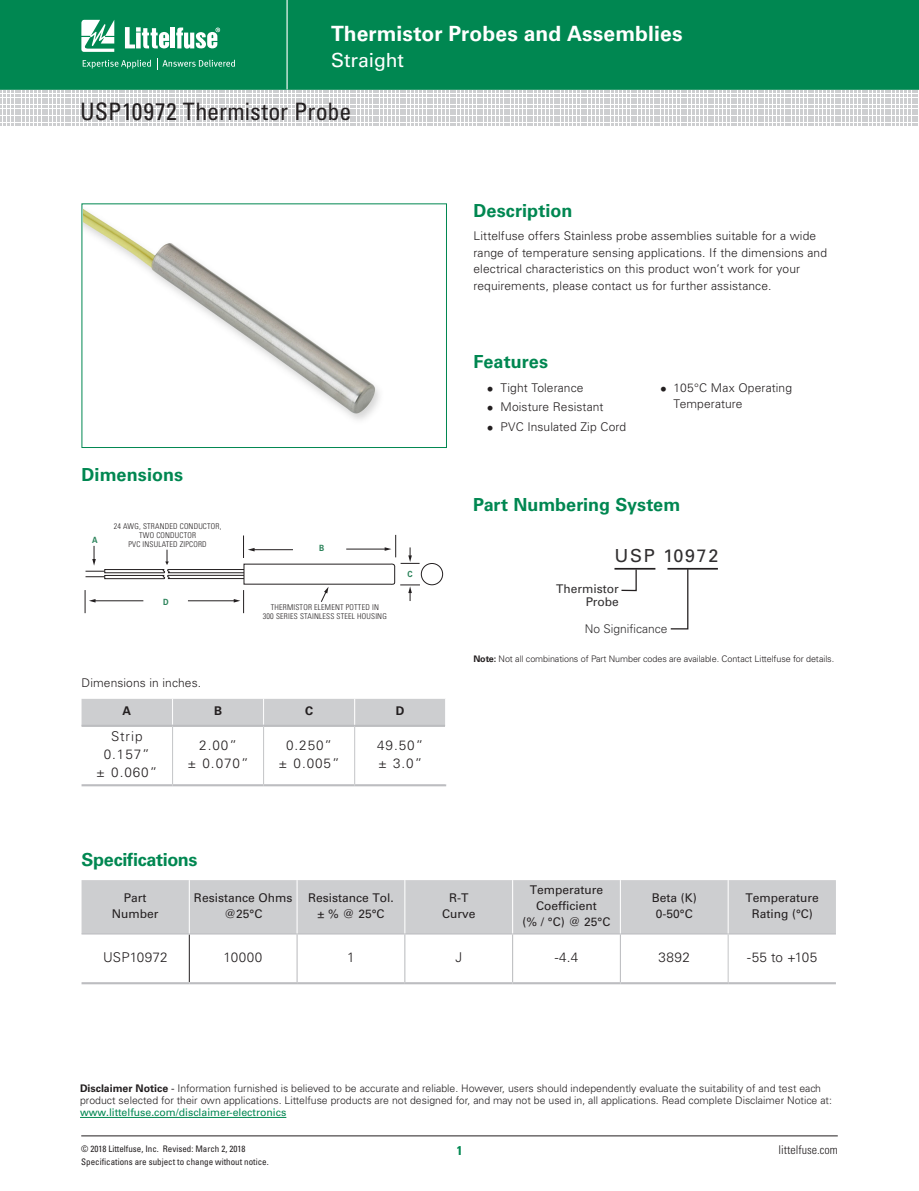
<style>
.page{position:relative;width:919px;height:1191px;background:#fff}
.page>*{position:absolute;margin:0;border:0;box-sizing:border-box;transform-origin:0 0}
.t1{font:condensed 24px "Univers LT Std";letter-spacing:.005em;color:#231f20}
.t2{font:700 21px "Univers LT Std";letter-spacing:.005em;color:#fff}
.t3{font:19.5px "Univers LT Std";letter-spacing:-.005em;color:#fff}
.t4{font:700 18px "Univers LT Std";color:#008751}
.t5{font:700 18px "Univers LT Std";letter-spacing:-.02em;color:#008751}
.t6{font:18px "Univers";letter-spacing:.09em;color:#312f30}
.t7{font:300 13.5px/18px "Univers LT Std";letter-spacing:.045em;color:#231f20;text-align:center}
.t8{font:300 13.5px/18px "Univers LT Std";letter-spacing:.07em;color:#231f20;text-align:center}
.t9{font:300 13.5px "Univers LT Std";letter-spacing:.01em;color:#231f20}
.t10{font:700 condensed 12.75px "Univers LT Std";color:#008751}
.t11{font:300 12px/16.5px "Univers LT Std";letter-spacing:.01em;color:#231f20}
.t12{font:12px/15.8px "Univers LT Std";color:#231f20;text-align:center}
.t13{font:12px/13.5px "Univers";color:#312f30;text-align:right}
.t14{font:300 condensed 12px "Univers LT Std";color:#231f20}
.t15{font:300 12px "Univers";color:#312f30}
.t16{font:700 12px "Univers LT Std";color:#231f20}
.t17{font:300 10.5px/12px "Univers LT Std";color:#231f20}
.t18{font:10.5px "Univers LT Std";color:#008751}
.t19{font:condensed 9px "Univers LT Std";color:#231f20}
.t20{font:300 9px "Univers";letter-spacing:-.01em;color:#231f20}
.t21{font:700 8.55px "Univers";color:#2b835a;scale:.9 1}
.t22{font:300 condensed 7.95px/9.1px "Univers";letter-spacing:.025em;color:#231f20;text-align:center}
.s1{font-family:"Univers";font-size:13.5px}
.s2{font-weight:700}
.s3{font-weight:400}
</style>
<div class="page">
<hr style="left:81px;top:1135px;width:756px;height:1px;background:#231f20">
<div style="left:0;top:0;width:918px;height:90px;background:#008751"></div>
<hr style="left:286px;top:0;width:1px;height:89px;background:#fff">
<svg style="left:81px;top:20px;width:33px;height:32px"></svg>
<div style="left:170px;top:28px;width:5px;height:20px;background:#fff"></div>
<svg style="left:176px;top:28px;width:44px;height:21px"></svg>
<svg style="left:125px;top:27px;width:44px;height:21px"></svg>
<svg style="left:83px;top:60px;width:68px;height:9px"></svg>
<svg style="left:157px;top:58px;width:78px;height:11px"></svg>
<svg style="left:0;top:91px;width:917px;height:35px"></svg>
<hr style="left:80px;top:1117px;width:206px;height:1px;background:#008751">
<img style="left:83px;top:208px;width:297px;height:212px">
<div style="left:81px;top:203px;width:366px;height:245px;border:1px solid #008751"></div>
<hr style="left:81px;top:784px;width:91px;height:2px;background:#bcbdc0">
<hr style="left:172px;top:784px;width:91px;height:2px;background:#bcbdc0">
<hr style="left:263px;top:784px;width:91px;height:2px;background:#bcbdc0">
<hr style="left:354px;top:784px;width:92px;height:2px;background:#bcbdc0">
<hr style="left:81px;top:725px;width:91px;height:2px;background:#bcbdc0">
<hr style="left:172px;top:725px;width:91px;height:2px;background:#bcbdc0">
<hr style="left:263px;top:725px;width:91px;height:2px;background:#bcbdc0">
<hr style="left:354px;top:725px;width:91px;height:2px;background:#bcbdc0">
<div style="left:81px;top:699px;width:364px;height:27px;background:#cdced0"></div>
<hr style="left:172px;top:727px;width:1px;height:57px;background:#c7c8ca">
<hr style="left:263px;top:727px;width:1px;height:57px;background:#c7c8ca">
<hr style="left:354px;top:727px;width:1px;height:57px;background:#c7c8ca">
<div style="left:421px;top:563px;width:22px;height:22px;border:1px solid #231f20;border-radius:50%"></div>
<svg style="left:85px;top:535px;width:335px;height:78px"></svg>
<div style="left:81px;top:880px;width:755px;height:54px;background:#cdced0"></div>
<hr style="left:189px;top:934px;width:1px;height:48px;background:#231f20">
<hr style="left:296px;top:934px;width:1px;height:48px;background:#bcbdc0">
<hr style="left:404px;top:934px;width:1px;height:48px;background:#bcbdc0">
<hr style="left:512px;top:934px;width:1px;height:48px;background:#bcbdc0">
<hr style="left:619px;top:934px;width:2px;height:48px;background:#bcbdc0">
<hr style="left:81px;top:933px;width:108px;height:1px;background:#bcbdc0">
<hr style="left:189px;top:933px;width:108px;height:1px;background:#bcbdc0">
<hr style="left:297px;top:933px;width:108px;height:1px;background:#bcbdc0">
<hr style="left:405px;top:933px;width:107px;height:1px;background:#bcbdc0">
<hr style="left:512px;top:933px;width:108px;height:1px;background:#bcbdc0">
<hr style="left:620px;top:933px;width:108px;height:1px;background:#bcbdc0">
<hr style="left:728px;top:933px;width:107px;height:1px;background:#bcbdc0">
<hr style="left:189px;top:880px;width:1px;height:53px;background:#fff">
<hr style="left:296px;top:880px;width:1px;height:53px;background:#fff">
<hr style="left:404px;top:880px;width:1px;height:53px;background:#fff">
<hr style="left:512px;top:880px;width:1px;height:53px;background:#fff">
<hr style="left:619px;top:880px;width:2px;height:53px;background:#fff">
<hr style="left:727px;top:880px;width:1px;height:53px;background:#fff">
<hr style="left:727px;top:934px;width:1px;height:48px;background:#c7c8ca">
<hr style="left:81px;top:982px;width:108px;height:2px;background:#bcbdc0">
<hr style="left:189px;top:982px;width:108px;height:2px;background:#bcbdc0">
<hr style="left:297px;top:982px;width:108px;height:2px;background:#bcbdc0">
<hr style="left:405px;top:982px;width:107px;height:2px;background:#bcbdc0">
<hr style="left:512px;top:982px;width:108px;height:2px;background:#bcbdc0">
<hr style="left:620px;top:982px;width:108px;height:2px;background:#bcbdc0">
<hr style="left:728px;top:982px;width:107px;height:2px;background:#bcbdc0">
<svg style="left:620px;top:569px;width:17px;height:23px"></svg>
<svg style="left:669px;top:569px;width:20px;height:61px"></svg>
<hr style="left:667px;top:568px;width:50px;height:1px;background:#231f20">
<hr style="left:614px;top:568px;width:41px;height:1px;background:#231f20">
<h2 class="t2" style="left:331px;top:21px;width:353px">Thermistor Probes and Assemblies</h2>
<h3 class="t3" style="left:331px;top:48px;width:75px">Straight</h3>
<h1 class="t1" style="left:80px;top:96px;width:273px">USP10972 Thermistor Probe</h1>
<h3 class="t4" style="left:81px;top:464px;width:103px">Dimensions</h3>
<p class="t21" style="left:92px;top:535px;width:8px">A</p>
<p class="t22" style="left:114px;top:521px;width:109px">24 AWG, STRANDED CONDUCTOR,<br>TWO CONDUCTOR<br>PVC INSULATED ZIPCORD</p>
<p class="t21" style="left:163px;top:597px;width:8px">D</p>
<p class="t11" style="left:81px;top:674px;width:121px">Dimensions in inches.</p>
<p class="t21" style="left:319px;top:543px;width:7px">B</p>
<p class="t22" style="left:263px;top:602px;width:125px">THERMISTOR ELEMENT POTTED IN<br>300 SERIES STAINLESS STEEL HOUSING</p>
<p class="t21" style="left:407px;top:569px;width:7px">C</p>
<p class="t16" style="left:122px;top:704px;width:10px">A</p>
<p class="t16" style="left:214px;top:704px;width:10px">B</p>
<p class="t16" style="left:305px;top:704px;width:10px">C</p>
<p class="t16" style="left:396px;top:704px;width:10px">D</p>
<p class="t8" style="left:96px;top:727px;width:62px">Strip<br>0.157”<br>± 0.060”</p>
<p class="t7" style="left:187px;top:736px;width:62px">2.00”<br>± 0.070”</p>
<p class="t7" style="left:278px;top:736px;width:62px">0.250”<br>± 0.005”</p>
<p class="t7" style="left:377px;top:736px;width:48px;text-align:left">49.50” ± 3.0”</p>
<h3 class="t4" style="left:473px;top:200px;width:101px">Description</h3>
<p class="t11" style="left:473px;top:227px;width:355px">Littelfuse offers Stainless probe assemblies suitable for a wide range of temperature sensing applications. If the dimensions and electrical characteristics on this product won’t work for your requirements, please contact us for further assistance.</p>
<h3 class="t4" style="left:473px;top:351px;width:76px">Features</h3>
<p class="t11" style="left:487px;top:379px;width:98px"><span class="s1">•</span> Tight Tolerance</p>
<p class="t11" style="left:487px;top:398px;width:118px"><span class="s1">•</span> Moisture Resistant</p>
<p class="t11" style="left:487px;top:418px;width:141px"><span class="s1">•</span> PVC Insulated Zip Cord</p>
<p class="t11" style="left:673px;top:379px;width:120px;text-indent:-14px"><span class="s1">•</span> 105°C Max Operating<br>Temperature</p>
<h3 class="t4" style="left:473px;top:494px;width:209px">Part Numbering System</h3>
<h3 class="t6" style="left:614px;top:544px;width:106px">USP 10972</h3>
<p class="t13" style="left:556px;top:581px;width:64px">Thermistor<br>Probe</p>
<p class="t15" style="left:584px;top:621px;width:84px">No Significance</p>
<p class="t20" style="left:473px;top:653px;width:362px"><span class="s2">Note:</span> Not all combinations of Part Number codes are available. Contact Littelfuse for details.</p>
<h3 class="t5" style="left:81px;top:849px;width:118px">Specifications</h3>
<p class="t12" style="left:112px;top:890px;width:48px">Part<br>Number</p>
<p class="t12" style="left:194px;top:890px;width:100px">Resistance Ohms @25°C</p>
<p class="t12" style="left:308px;top:890px;width:87px">Resistance Tol. ± % @ 25°C</p>
<p class="t12" style="left:442px;top:890px;width:35px">R-T<br>Curve</p>
<p class="t12" style="left:522px;top:882px;width:89px">Temperature<br>Coefficient<br>(% / °C) @ 25°C</p>
<p class="t12" style="left:651px;top:890px;width:47px">Beta (K)<br>0-50°C</p>
<p class="t12" style="left:745px;top:890px;width:75px">Temperature<br>Rating (°C)</p>
<p class="t9" style="left:103px;top:949px;width:66px">USP10972</p>
<p class="t7" style="left:223px;top:948px;width:40px">10000</p>
<p class="t7" style="left:347px;top:948px;width:9px">1</p>
<p class="t7" style="left:455px;top:948px;width:8px">J</p>
<p class="t7" style="left:554px;top:948px;width:25px">-4.4</p>
<p class="t7" style="left:658px;top:948px;width:33px">3892</p>
<p class="t7" style="left:747px;top:948px;width:72px">-55 to +105</p>
<p class="t17" style="left:80px;top:1082px;width:753px"><span class="s2">Disclaimer Notice</span> <span class="s3">-</span> Information furnished is believed to be accurate and reliable. However, users should independently evaluate the suitability of and test each product selected for their own applications. Littelfuse products are not designed for, and may not be used in, all applications. Read complete Disclaimer Notice at:</p>
<p class="t18" style="left:80px;top:1106px;width:208px">www.littelfuse.com/disclaimer-electronics</p>
<p class="t19" style="left:81px;top:1142px;width:166px">© 2018 Littelfuse, Inc. Revised: March 2, 2018</p>
<p class="t10" style="left:456px;top:1142px;width:7px">1</p>
<p class="t14" style="left:778px;top:1142px;width:61px">littelfuse.com</p>
<p class="t19" style="left:81px;top:1156px;width:189px">Specifications are subject to change without notice.</p>
</div>
